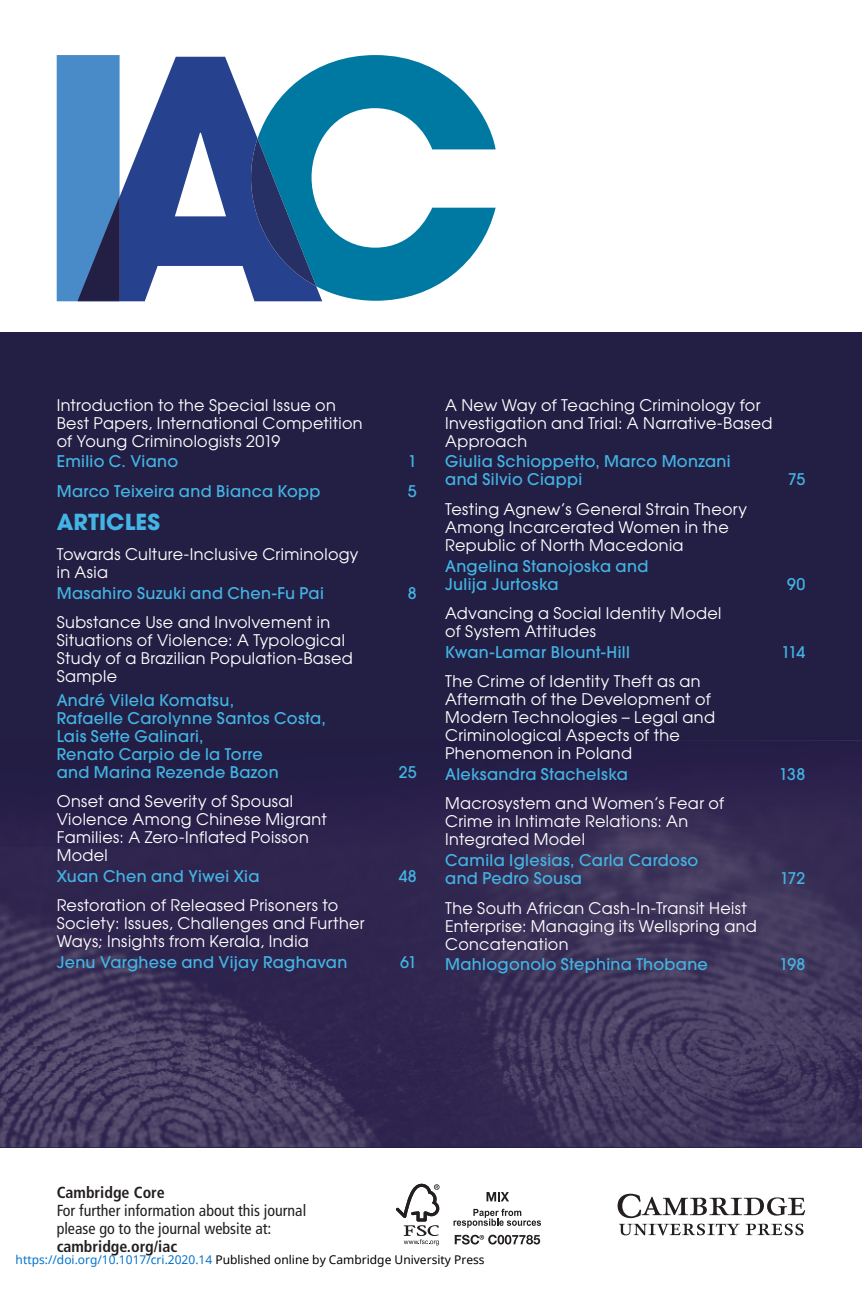
<style>
.page{position:relative;width:862px;height:1293px;background:#fff}
.page>*{position:absolute;margin:0;border:0;box-sizing:border-box;transform-origin:0 0}
.t1{font:700 22px "Avant Garde";letter-spacing:.005em;color:#43b4e4}
.t2{font:16px/18px "Avant Garde";letter-spacing:.02em;color:#fff}
.t3{font:500 16px/18px "Avant Garde";letter-spacing:.02em;color:#43b4e4}
.t4{font:condensed 16px/18px "Frutiger";color:#231f20}
.t5{font:700 condensed 16px "Frutiger LT Pro";color:#231f20}
.t6{font:12px "Noto Sans";color:#000}
.s1{color:#0172cf}
</style>
<div class="page">
<div style="left:0;top:332px;width:862px;height:815px;background:#231e44"></div>
<img style="left:0;top:846px;width:862px;height:301px">
<img style="left:4px;top:740px;width:858px;height:106px">
<svg style="left:120px;top:57px;width:137px;height:244px;fill:#26418e"></svg>
<svg style="left:257px;top:55px;width:238px;height:246px"></svg>
<svg style="left:251px;top:138px;width:65px;height:148px;background:#1a578b"></svg>
<svg style="left:57px;top:55px;width:63px;height:246px;background:#437bb6"></svg>
<svg style="left:617px;top:1193px;width:188px;height:42px"></svg>
<svg style="left:486px;top:1192px;width:23px;height:9px"></svg>
<svg style="left:453px;top:1208px;width:88px;height:19px"></svg>
<svg style="left:455px;top:1234px;width:85px;height:10px"></svg>
<svg style="left:396px;top:1183px;width:43px;height:62px"></svg>
<p class="t2" style="left:57px;top:395px;width:307px">Introduction to the Special Issue on<br>Best Papers, International Competition of Young Criminologists 2019</p>
<p class="t3" style="left:57px;top:453px;width:123px">Emilio C. Viano</p>
<p class="t3" style="left:408px;top:453px;width:10px">1</p>
<p class="t3" style="left:57px;top:482px;width:265px">Marco Teixeira and Bianca Kopp</p>
<p class="t3" style="left:408px;top:482px;width:10px">5</p>
<h1 class="t1" style="left:57px;top:508px;width:105px">ARTICLES</h1>
<p class="t2" style="left:57px;top:545px;width:303px">Towards Culture-Inclusive Criminology in Asia</p>
<p class="t3" style="left:57px;top:584px;width:269px">Masahiro Suzuki and Chen-Fu Pai</p>
<p class="t3" style="left:408px;top:584px;width:10px">8</p>
<p class="t2" style="left:57px;top:613px;width:297px">Substance Use and Involvement in<br>Situations of Violence: A Typological<br>Study of a Brazilian Population-Based<br>Sample</p>
<p class="t3" style="left:57px;top:691px;width:271px">André Vilela Komatsu,<br>Rafaelle Carolynne Santos Costa,<br>Lais Sette Galinari,<br>Renato Carpio de la Torre<br>and Marina Rezende Bazon</p>
<p class="t3" style="left:399px;top:763px;width:19px">25</p>
<p class="t2" style="left:57px;top:792px;width:272px">Onset and Severity of Spousal<br>Violence Among Chinese Migrant<br>Families: A Zero-Inflated Poisson<br>Model</p>
<p class="t3" style="left:57px;top:867px;width:204px">Xuan Chen and Yiwei Xia</p>
<p class="t3" style="left:399px;top:867px;width:20px">48</p>
<p class="t2" style="left:57px;top:896px;width:309px">Restoration of Released Prisoners to<br>Society: Issues, Challenges and Further<br>Ways; Insights from Kerala, India</p>
<p class="t3" style="left:57px;top:953px;width:292px">Jenu Varghese and Vijay Raghavan</p>
<p class="t3" style="left:400px;top:953px;width:18px">61</p>
<p class="t2" style="left:445px;top:395px;width:329px">A New Way of Teaching Criminology for<br>Investigation and Trial: A Narrative-Based<br>Approach</p>
<p class="t3" style="left:445px;top:453px;width:287px">Giulia Schioppetto, Marco Monzani and Silvio Ciappi</p>
<p class="t2" style="left:445px;top:500px;width:303px">Testing Agnew’s General Strain Theory<br>Among Incarcerated Women in the<br>Republic of North Macedonia</p>
<p class="t3" style="left:445px;top:557px;width:205px">Angelina Stanojoska and<br>Julija Jurtoska</p>
<p class="t3" style="left:788px;top:471px;width:19px">75</p>
<p class="t3" style="left:787px;top:575px;width:20px">90</p>
<p class="t2" style="left:445px;top:604px;width:278px">Advancing a Social Identity Model of System Attitudes</p>
<p class="t3" style="left:445px;top:643px;width:186px">Kwan-Lamar Blount-Hill</p>
<p class="t3" style="left:781px;top:643px;width:26px">114</p>
<p class="t2" style="left:445px;top:672px;width:271px">The Crime of Identity Theft as an<br>Aftermath of the Development of<br>Modern Technologies – Legal and<br>Criminological Aspects of the<br>Phenomenon in Poland</p>
<p class="t3" style="left:445px;top:765px;width:184px">Aleksandra Stachelska</p>
<p class="t3" style="left:779px;top:765px;width:28px">138</p>
<p class="t2" style="left:445px;top:794px;width:280px">Macrosystem and Women’s Fear of<br>Crime in Intimate Relations: An<br>Integrated Model</p>
<p class="t3" style="left:445px;top:851px;width:255px">Camila Iglesias, Carla Cardoso and Pedro Sousa</p>
<p class="t3" style="left:780px;top:869px;width:27px">172</p>
<p class="t2" style="left:445px;top:898px;width:313px">The South African Cash-In-Transit Heist<br>Enterprise: Managing its Wellspring and<br>Concatenation</p>
<p class="t3" style="left:445px;top:955px;width:264px">Mahlogonolo Stephina Thobane</p>
<p class="t3" style="left:779px;top:955px;width:28px">198</p>
<p class="t5" style="left:57px;top:1183px;width:110px">Cambridge Core</p>
<p class="t4" style="left:57px;top:1201px;width:251px">For further information about this journal please go to the journal website at:</p>
<p class="t5" style="left:57px;top:1237px;width:122px">cambridge.org/iac</p>
<p class="t6" style="left:16px;top:1251px;width:470px"><span class="s1">https://doi.org/10.1017/cri.2020.14</span> Published online by Cambridge University Press</p>
</div>
